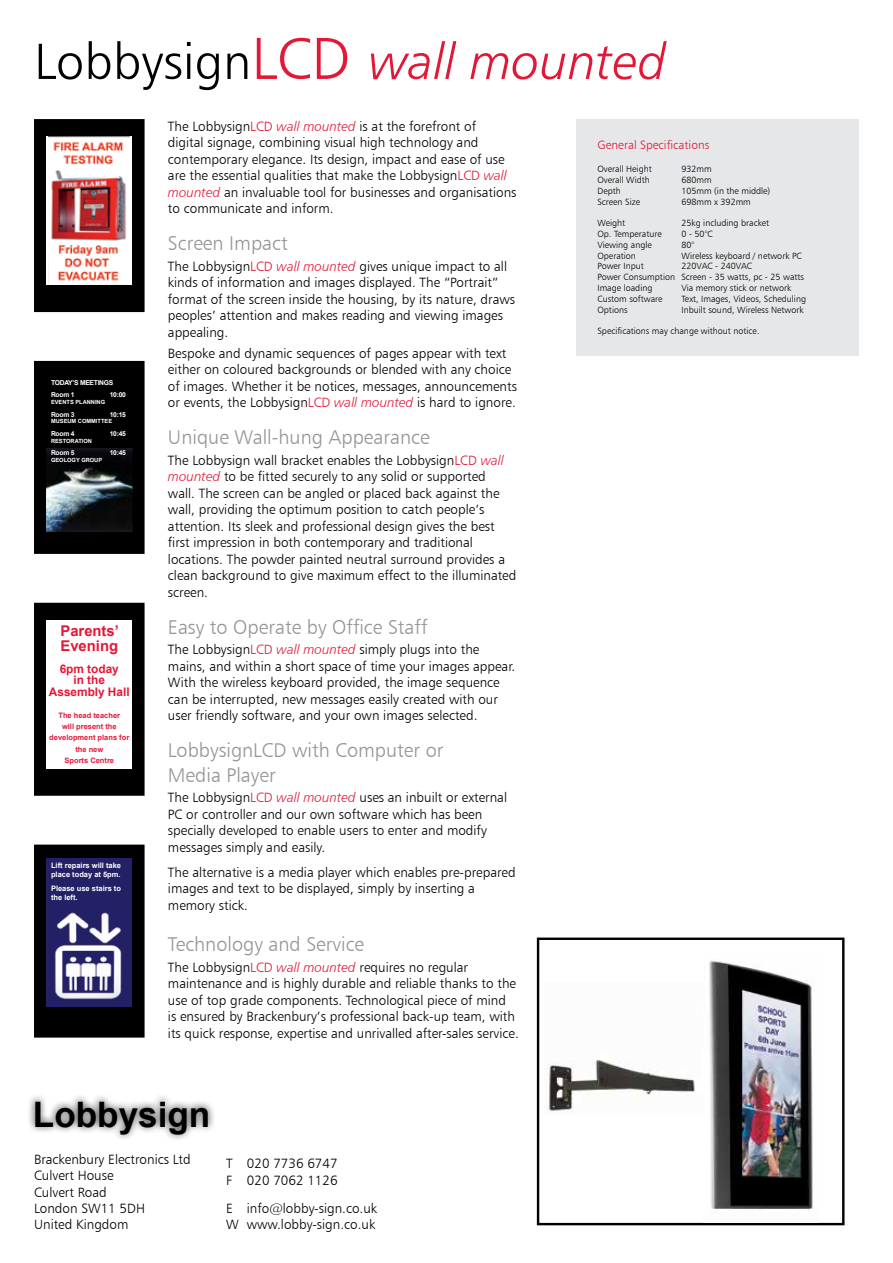
<style>
.page{position:relative;width:893px;height:1263px;background:#fff}
.page>*{position:absolute;margin:0;border:0;box-sizing:border-box;transform-origin:0 0}
.t1{font:50.7px "Humanist 777 BT Light Italic B";color:#e31837}
.t2{font:700 35.1px "Arial";color:#000}
.t3{font:19.95px/24.2px "Humanist 777 BT Light B";color:#939598}
.t4{font:700 14.85px/14.9px "Arial";color:#e31837}
.t5{font:13.5px/16.5px "Humanist 777 BT Light B";color:#000}
.t6{font:12px "Humanist 777 BT Light B";color:#e31837}
.t7{font:700 11.85px/11.2px "Arial";color:#e31837;text-align:center}
.t8{font:9px/10.8px "Humanist 777 BT Light B";color:#000}
.t9{font:700 7.5px/11.2px "Arial";color:#e31837;text-align:center}
.t10{font:700 7.5px/9px "Arial";color:#fff}
.t11{font:700 6.75px/12.3px "Arial";letter-spacing:-.04em;color:#fff}
.t12{font:700 5.7px "Arial";color:#fff}
.s1{font-family:"Humanist 777 BT Light B";color:#000}
.s2{font-family:"Humanist 777 BT Light B";font-size:59.1px}
.s3{color:#e31837}
.s4{font-family:"Humanist 777 BT Light Italic B";color:#e31837}
</style>
<div class="page">
<div style="left:537px;top:937px;width:307px;height:288px;border:2px solid #000"></div>
<img style="left:709px;top:960px;width:104px;height:252px">
<img style="left:547px;top:1060px;width:148px;height:51px">
<div style="left:38px;top:606px;width:103px;height:186px;background:#000"></div>
<div style="left:34px;top:603px;width:111px;height:193px;border:8px solid #000"></div>
<div style="left:47px;top:620px;width:85px;height:148px;background:#fff"></div>
<div style="left:40px;top:367px;width:99px;height:181px;background:#000"></div>
<img style="left:47px;top:448px;width:85px;height:83px">
<div style="left:34px;top:361px;width:111px;height:193px;border:12px solid #000"></div>
<div style="left:38px;top:848px;width:103px;height:186px;background:#000"></div>
<div style="left:34px;top:844px;width:111px;height:193px;border:8px solid #000"></div>
<div style="left:47px;top:858px;width:85px;height:149px;background:#232066"></div>
<img style="left:54px;top:912px;width:68px;height:87px">
<div style="left:576px;top:119px;width:283px;height:236px;background:#e6e7e8"></div>
<div style="left:38px;top:123px;width:103px;height:185px;background:#000"></div>
<div style="left:34px;top:119px;width:111px;height:193px;border:8px solid #000"></div>
<div style="left:47px;top:136px;width:85px;height:149px;background:#fff"></div>
<img style="left:49px;top:137px;width:81px;height:144px">
<div style="left:28px;top:1093px;width:188px;height:49px;background:#000;opacity:.75"></div>
<h1 class="t1" style="left:34px;top:30px;width:634px"><span class="s1">Lobbysign</span><span class="s2">LCD</span> wall mounted</h1>
<p class="t11" style="left:51px;top:377px;width:64px">TODAY’S MEETINGS<br>Room 1</p>
<p class="t11" style="left:110px;top:389px;width:18px">10:00</p>
<p class="t12" style="left:51px;top:398px;width:56px">EVENTS PLANNING</p>
<p class="t11" style="left:51px;top:408px;width:25px">Room 3</p>
<p class="t11" style="left:110px;top:408px;width:18px">10:15</p>
<p class="t12" style="left:51px;top:418px;width:63px">MUSEUM COMMITTEE</p>
<p class="t11" style="left:51px;top:427px;width:25px">Room 4</p>
<p class="t11" style="left:110px;top:427px;width:18px">10:45</p>
<p class="t12" style="left:51px;top:437px;width:42px">RESTORATION</p>
<p class="t11" style="left:51px;top:447px;width:25px">Room 5</p>
<p class="t11" style="left:110px;top:447px;width:18px">10:45</p>
<p class="t12" style="left:51px;top:456px;width:53px">GEOLOGY GROUP</p>
<p class="t4" style="left:60px;top:624px;width:60px">Parents’<br>Evening</p>
<p class="t7" style="left:49px;top:664px;width:82px">6pm today<br>in the<br>Assembly Hall</p>
<p class="t9" style="left:49px;top:710px;width:82px">The head teacher<br>will present the development plans for the new<br>Sports Centre</p>
<p class="t10" style="left:51px;top:861px;width:72px">Lift repairs will take place today at 5pm.</p>
<p class="t10" style="left:51px;top:884px;width:72px">Please use stairs to the left.</p>
<p class="t5" style="left:168px;top:118px;width:350px">The Lobbysign<span class="s3">LCD</span> <span class="s4">wall mounted</span> is at the forefront of<br>digital signage, combining visual high technology and contemporary elegance. Its design, impact and ease of use are the essential qualities that make the Lobbysign<span class="s3">LCD</span> <span class="s4">wall mounted</span> an invaluable tool for businesses and organisations to communicate and inform.</p>
<h3 class="t3" style="left:168px;top:231px;width:121px">Screen Impact</h3>
<p class="t5" style="left:168px;top:258px;width:349px">The Lobbysign<span class="s3">LCD</span> <span class="s4">wall mounted</span> gives unique impact to all kinds of information and images displayed. The “Portrait” format of the screen inside the housing, by its nature, draws peoples’ attention and makes reading and viewing images appealing.</p>
<p class="t5" style="left:168px;top:344px;width:350px">Bespoke and dynamic sequences of pages appear with text either on coloured backgrounds or blended with any choice of images. Whether it be notices, messages, announcements or events, the Lobbysign<span class="s3">LCD</span> <span class="s4">wall mounted</span> is hard to ignore.</p>
<h3 class="t3" style="left:168px;top:425px;width:263px">Unique Wall-hung Appearance</h3>
<p class="t5" style="left:168px;top:452px;width:350px">The Lobbysign wall bracket enables the Lobbysign<span class="s3">LCD</span> <span class="s4">wall mounted</span> to be fitted securely to any solid or supported<br>wall. The screen can be angled or placed back against the wall, providing the optimum position to catch people’s attention. Its sleek and professional design gives the best first impression in both contemporary and traditional locations. The powder painted neutral surround provides a clean background to give maximum effect to the illuminated screen.</p>
<h3 class="t3" style="left:168px;top:614px;width:261px">Easy to Operate by Office Staff</h3>
<p class="t5" style="left:168px;top:641px;width:349px">The Lobbysign<span class="s3">LCD</span> <span class="s4">wall mounted</span> simply plugs into the mains, and within a short space of time your images appear.<br>With the wireless keyboard provided, the image sequence can be interrupted, new messages easily created with our user friendly software, and your own images selected.</p>
<h3 class="t3" style="left:168px;top:738px;width:277px">LobbysignLCD with Computer or<br>Media Player</h3>
<p class="t5" style="left:168px;top:789px;width:341px">The Lobbysign<span class="s3">LCD</span> <span class="s4">wall mounted</span> uses an inbuilt or external PC or controller and our own software which has been specially developed to enable users to enter and modify messages simply and easily.</p>
<p class="t5" style="left:168px;top:863px;width:349px">The alternative is a media player which enables pre-prepared images and text to be displayed, simply by inserting a memory stick.</p>
<h3 class="t3" style="left:168px;top:931px;width:198px">Technology and Service</h3>
<p class="t5" style="left:168px;top:958px;width:352px">The Lobbysign<span class="s3">LCD</span> <span class="s4">wall mounted</span> requires no regular maintenance and is highly durable and reliable thanks to the use of top grade components. Technological piece of mind<br>is ensured by Brackenbury’s professional back-up team, with its quick response, expertise and unrivalled after-sales service.</p>
<h2 class="t2" style="left:33px;top:1091px;width:179px">Lobbysign</h2>
<p class="t5" style="left:34px;top:1151px;width:158px">Brackenbury Electronics Ltd<br>Culvert House<br>Culvert Road<br>London SW11 5DH<br>United Kingdom</p>
<p class="t5" style="left:226px;top:1155px;width:113px">T 020 7736 6747<br>F 020 7062 1126</p>
<p class="t5" style="left:226px;top:1200px;width:153px">E info@lobby-sign.co.uk<br>W www.lobby-sign.co.uk</p>
<p class="t6" style="left:597px;top:138px;width:113px">General Specifications</p>
<p class="t8" style="left:597px;top:163px;width:56px">Overall Height</p>
<p class="t8" style="left:681px;top:163px;width:32px">932mm</p>
<p class="t8" style="left:597px;top:174px;width:54px">Overall Width</p>
<p class="t8" style="left:681px;top:174px;width:32px">680mm</p>
<p class="t8" style="left:597px;top:185px;width:25px">Depth</p>
<p class="t8" style="left:681px;top:185px;width:90px">105mm (in the middle)</p>
<p class="t8" style="left:597px;top:196px;width:44px">Screen Size</p>
<p class="t8" style="left:681px;top:196px;width:71px">698mm x 392mm</p>
<p class="t8" style="left:597px;top:217px;width:29px">Weight</p>
<p class="t8" style="left:681px;top:217px;width:89px">25kg including bracket</p>
<p class="t8" style="left:597px;top:228px;width:66px">Op. Temperature</p>
<p class="t8" style="left:681px;top:228px;width:33px">0 - 50°C</p>
<p class="t8" style="left:597px;top:239px;width:56px">Viewing angle</p>
<p class="t8" style="left:681px;top:239px;width:15px">80°</p>
<p class="t8" style="left:597px;top:250px;width:40px">Operation</p>
<p class="t8" style="left:681px;top:250px;width:122px">Wireless keyboard / network PC</p>
<p class="t8" style="left:597px;top:261px;width:48px">Power Input</p>
<p class="t8" style="left:597px;top:261px;width:208px;text-indent:84px">220VAC - 240VAC<br>Power Consumption Screen - 35 watts, pc - 25 watts<br>Image loading</p>
<p class="t8" style="left:681px;top:282px;width:111px">Via memory stick or network</p>
<p class="t8" style="left:597px;top:293px;width:67px">Custom software</p>
<p class="t8" style="left:681px;top:293px;width:126px">Text, Images, Videos, Scheduling</p>
<p class="t8" style="left:597px;top:304px;width:32px">Options</p>
<p class="t8" style="left:681px;top:304px;width:124px">Inbuilt sound, Wireless Network</p>
<p class="t8" style="left:597px;top:325px;width:164px">Specifications may change without notice.</p>
</div>
